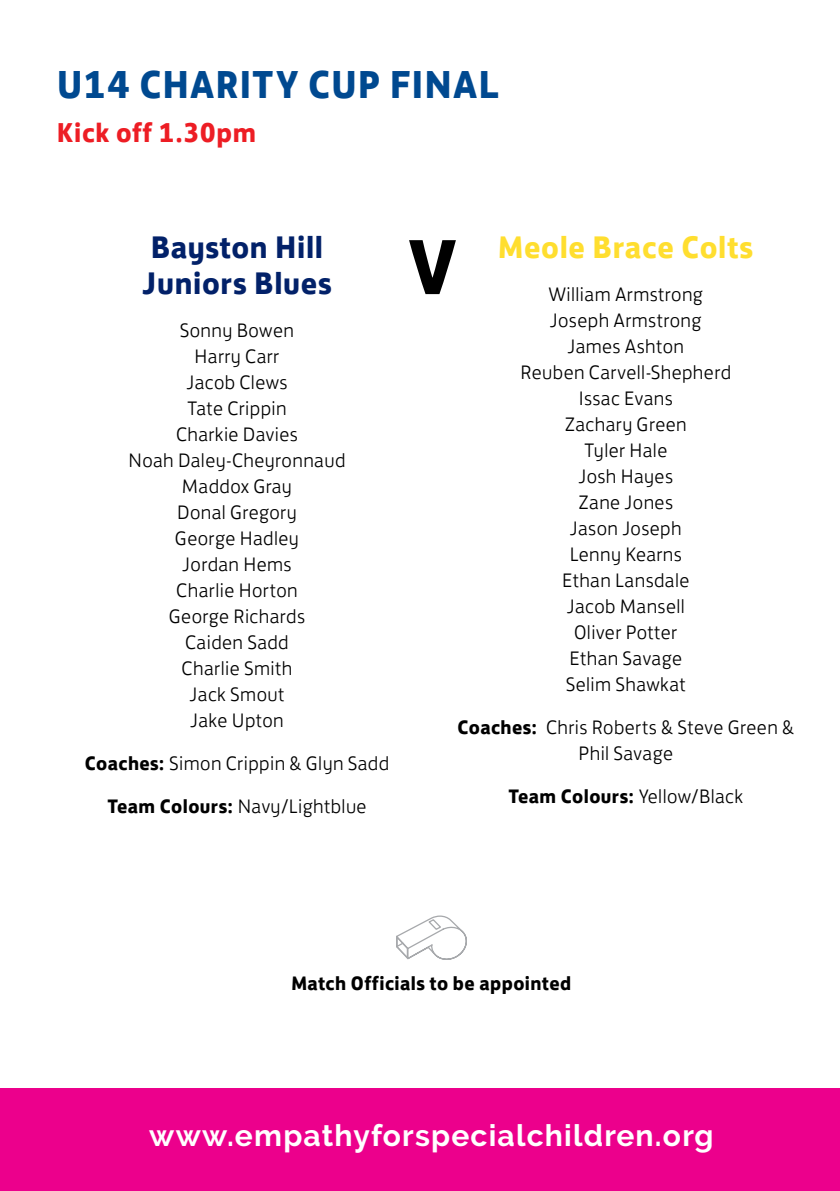
<style>
.page{position:relative;width:840px;height:1191px;background:#fff}
.page>*{position:absolute;margin:0;border:0;box-sizing:border-box;transform-origin:0 0}
.t1{font:700 80px "FS Jack";color:#000}
.t2{font:700 40px "FS Jack";letter-spacing:.02em;color:#004990}
.t3{font:700 32px/36px "FS Jack";letter-spacing:.02em;color:#022169}
.t4{font:700 32px "FS Jack";letter-spacing:.02em;color:#ffde2f}
.t5{font:700 30px "Raleway";letter-spacing:.04em;color:#fff}
.t6{font:700 28px "FS Jack";letter-spacing:.02em;color:#ed1d24}
.t7{font:300 20px/26px "FS Jack";letter-spacing:.02em;color:#000;text-align:center}
.t8{font:700 20px "FS Jack";letter-spacing:.02em;color:#000}
.s1{font-weight:700}
.s2{font-weight:300}
</style>
<div class="page">
<div style="left:0;top:1089px;width:839px;height:102px;background:#ec008c"></div>
<svg style="left:396px;top:915px;width:71px;height:45px"></svg>
<h2 class="t2" style="left:57px;top:51px;width:443px">U14 CHARITY CUP FINAL</h2>
<h3 class="t6" style="left:57px;top:109px;width:201px">Kick off 1.30pm</h3>
<h3 class="t3" style="left:142px;top:227px;width:191px">Bayston Hill<br>Juniors Blues</h3>
<p class="t7" style="left:128px;top:315px;width:218px">Sonny Bowen<br>Harry Carr<br>Jacob Clews<br>Tate Crippin<br>Charkie Davies<br>Noah Daley-Cheyronnaud<br>Maddox Gray<br>Donal Gregory<br>George Hadley<br>Jordan Hems<br>Charlie Horton<br>George Richards<br>Caiden Sadd<br>Charlie Smith<br>Jack Smout<br>Jake Upton</p>
<p class="t7" style="left:85px;top:740px;width:306px;line-height:43px"><span class="s1">Coaches:</span> Simon Crippin &amp; Glyn Sadd<br><span class="s1">Team Colours:</span> Navy/Lightblue</p>
<h3 class="t4" style="left:498px;top:220px;width:256px">Meole Brace Colts</h3>
<p class="t7" style="left:520px;top:279px;width:212px">William Armstrong<br>Joseph Armstrong<br>James Ashton<br>Reuben Carvell-Shepherd<br>Issac Evans<br>Zachary Green<br>Tyler Hale<br>Josh Hayes<br>Zane Jones<br>Jason Joseph<br>Lenny Kearns<br>Ethan Lansdale<br>Jacob Mansell<br>Oliver Potter<br>Ethan Savage<br>Selim Shawkat</p>
<p class="t7" style="left:457px;top:712px;width:338px"><span class="s1">Coaches:</span> Chris Roberts &amp; Steve Green &amp;<br>Phil Savage</p>
<p class="t8" style="left:508px;top:779px;width:236px">Team Colours: <span class="s2">Yellow/Black</span></p>
<h1 class="t1" style="left:407px;top:199px;width:51px">V</h1>
<p class="t8" style="left:291px;top:966px;width:281px">Match Officials to be appointed</p>
<h3 class="t5" style="left:149px;top:1118px;width:565px">www.empathyforspecialchildren.org</h3>
</div>
